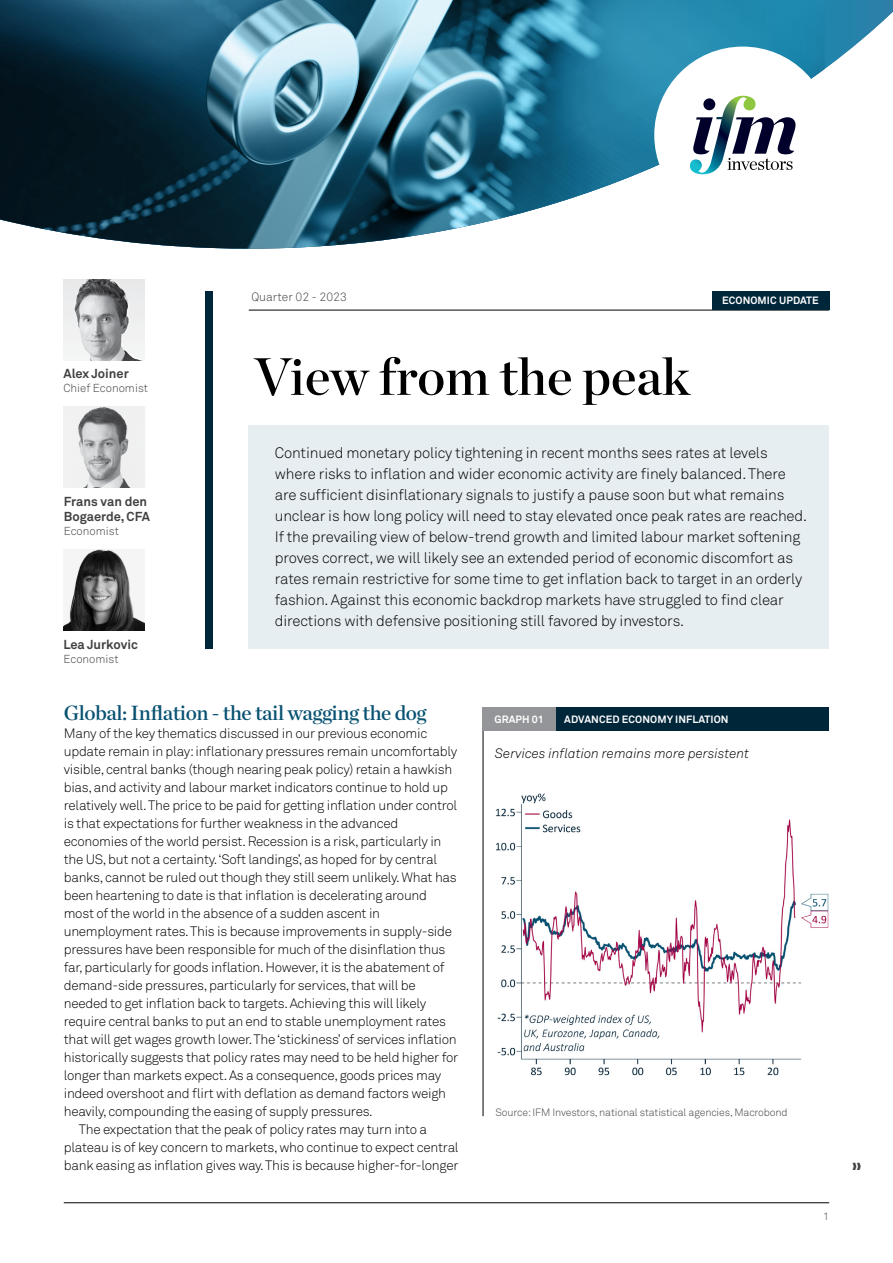
<style>
.page{position:relative;width:893px;height:1263px;background:#fff}
.page>*{position:absolute;margin:0;border:0;box-sizing:border-box;transform-origin:0 0}
.t1{font:52.5px "Chronicle Display Semi";color:#000}
.t2{font:21px "Chronicle Deck Semi";letter-spacing:-.02em;color:#085171}
.t3{font:300 15px/21px "Akkurat Std";letter-spacing:-.01em;color:#000}
.t4{font:300 13.5px "Akkurat Std";letter-spacing:-.02em;color:#000}
.t5{font:italic 300 13.5px "Akkurat Std";color:#000}
.t6{font:700 12.9px/15.5px "Akkurat Std";color:#414042}
.t7{font:300 12px "Akkurat Std";color:#414042}
.t8{font:300 11.4px "Akkurat Std";color:#414042}
.t9{font:300 10.5px "Akkurat Std";letter-spacing:-.01em;color:#414042}
.t10{font:700 10.5px "Akkurat Std";letter-spacing:.01em;color:#fff}
</style>
<div class="page">
<svg style="left:0;top:0;width:893px;height:249px"></svg>
<hr style="left:249px;top:310px;width:580px;height:1px;background:#000">
<div style="left:205px;top:292px;width:8px;height:357px;background:#00263a"></div>
<div style="left:712px;top:292px;width:117px;height:18px;background:#00263a"></div>
<div style="left:249px;top:425px;width:580px;height:224px;background:#e6eef1"></div>
<div style="left:654px;top:47px;width:177px;height:176px;background:#fff;border-radius:50%"></div>
<svg style="left:690px;top:96px;width:105px;height:79px"></svg>
<hr style="left:64px;top:1202px;width:765px;height:1px;background:#000">
<div style="left:556px;top:707px;width:273px;height:24px;background:#00263a"></div>
<hr style="left:483px;top:707px;width:1px;height:409px;background:#000">
<div style="left:483px;top:707px;width:73px;height:24px;background:#939598"></div>
<img style="left:495px;top:793px;width:334px;height:283px">
<img style="left:63px;top:279px;width:82px;height:81px">
<svg style="left:64px;top:406px;width:81px;height:82px;fill:#eee"></svg>
<svg style="left:63px;top:549px;width:82px;height:82px"></svg>
<p class="t6" style="left:63px;top:366px;width:67px">Alex Joiner</p>
<p class="t8" style="left:63px;top:381px;width:86px">Chief Economist</p>
<p class="t6" style="left:64px;top:493px;width:88px">Frans van den<br>Bogaerde, CFA</p>
<p class="t8" style="left:64px;top:524px;width:57px">Economist</p>
<p class="t6" style="left:63px;top:636px;width:76px">Lea Jurkovic</p>
<p class="t8" style="left:63px;top:652px;width:57px">Economist</p>
<p class="t7" style="left:251px;top:290px;width:97px">Quarter 02 - 2023</p>
<h1 class="t1" style="left:254px;top:335px;width:437px">View from the peak</h1>
<p class="t10" style="left:722px;top:294px;width:98px">ECONOMIC UPDATE</p>
<p class="t3" style="left:275px;top:442px;width:534px">Continued monetary policy tightening in recent months sees rates at levels where risks to inflation and wider economic activity are finely balanced. There are sufficient disinflationary signals to justify a pause soon but what remains unclear is how long policy will need to stay elevated once peak rates are reached.<br>If the prevailing view of below-trend growth and limited labour market softening proves correct, we will likely see an extended period of economic discomfort as rates remain restrictive for some time to get inflation back to target in an orderly fashion. Against this economic backdrop markets have struggled to find clear directions with defensive positioning still favored by investors.</p>
<h2 class="t2" style="left:64px;top:697px;width:364px">Global: Inflation - the tail wagging the dog</h2>
<p class="t4" style="left:64px;top:725px;width:365px">Many of the key thematics discussed in our previous economic</p>
<p class="t4" style="left:64px;top:743px;width:395px">update remain in play: inflationary pressures remain uncomfortably</p>
<p class="t4" style="left:64px;top:761px;width:390px">visible, central banks (though nearing peak policy) retain a hawkish</p>
<p class="t4" style="left:64px;top:779px;width:386px">bias, and activity and labour market indicators continue to hold up</p>
<p class="t4" style="left:64px;top:797px;width:395px">relatively well. The price to be paid for getting inflation under control</p>
<p class="t4" style="left:64px;top:815px;width:336px">is that expectations for further weakness in the advanced</p>
<p class="t4" style="left:64px;top:833px;width:379px">economies of the world persist. Recession is a risk, particularly in</p>
<p class="t4" style="left:64px;top:851px;width:375px">the US, but not a certainty. ‘Soft landings’, as hoped for by central</p>
<p class="t4" style="left:64px;top:869px;width:394px">banks, cannot be ruled out though they still seem unlikely. What has</p>
<p class="t4" style="left:64px;top:887px;width:365px">been heartening to date is that inflation is decelerating around</p>
<p class="t4" style="left:64px;top:905px;width:318px">most of the world in the absence of a sudden ascent in</p>
<p class="t4" style="left:64px;top:923px;width:390px">unemployment rates. This is because improvements in supply-side</p>
<p class="t4" style="left:64px;top:941px;width:383px">pressures have been responsible for much of the disinflation thus</p>
<p class="t4" style="left:64px;top:959px;width:382px">far, particularly for goods inflation. However, it is the abatement of</p>
<p class="t4" style="left:64px;top:977px;width:353px">demand-side pressures, particularly for services, that will be</p>
<p class="t4" style="left:64px;top:995px;width:364px">needed to get inflation back to targets. Achieving this will likely</p>
<p class="t4" style="left:64px;top:1013px;width:384px">require central banks to put an end to stable unemployment rates</p>
<p class="t4" style="left:64px;top:1031px;width:394px">that will get wages growth lower. The ‘stickiness’ of services inflation</p>
<p class="t4" style="left:64px;top:1049px;width:396px">historically suggests that policy rates may need to be held higher for</p>
<p class="t4" style="left:64px;top:1067px;width:379px">longer than markets expect. As a consequence, goods prices may</p>
<p class="t4" style="left:64px;top:1085px;width:384px">indeed overshoot and flirt with deflation as demand factors weigh</p>
<p class="t4" style="left:64px;top:1103px;width:310px">heavily, compounding the easing of supply pressures.</p>
<p class="t4" style="left:79px;top:1121px;width:350px">The expectation that the peak of policy rates may turn into a</p>
<p class="t4" style="left:64px;top:1139px;width:396px">plateau is of key concern to markets, who continue to expect central</p>
<p class="t4" style="left:64px;top:1157px;width:396px">bank easing as inflation gives way. This is because higher-for-longer</p>
<p class="t10" style="left:494px;top:712px;width:51px">GRAPH 01</p>
<p class="t10" style="left:564px;top:712px;width:166px">ADVANCED ECONOMY INFLATION</p>
<p class="t5" style="left:495px;top:745px;width:256px">Services inflation remains more persistent</p>
<p class="t9" style="left:495px;top:1106px;width:294px">Source: IFM Investors, national statistical agencies, Macrobond</p>
<p class="t9" style="left:823px;top:1209px;width:7px">1</p>
</div>
